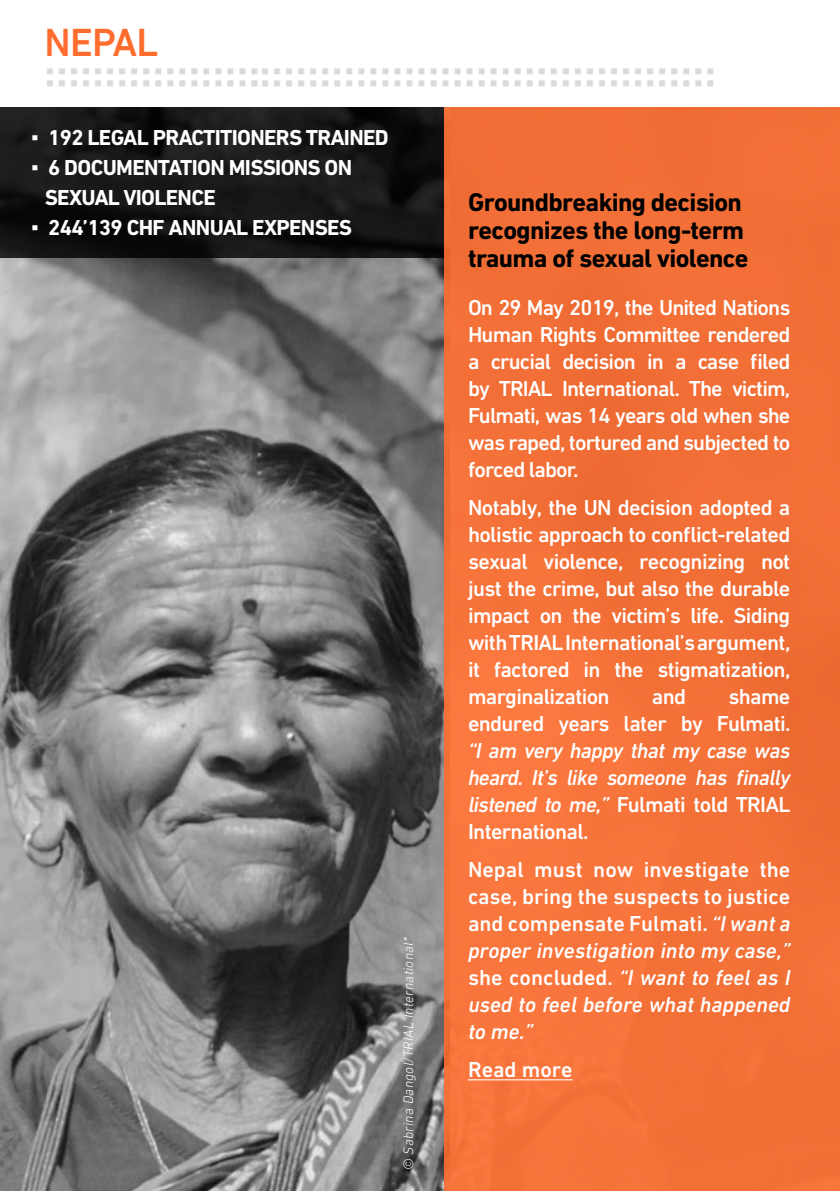
<style>
.page{position:relative;width:840px;height:1191px;background:#fff}
.page>*{position:absolute;margin:0;border:0;box-sizing:border-box;transform-origin:0 0}
.t1{font:500 40px "DIN Next CYR";letter-spacing:-.02em;color:#ff6d2e}
.t2{font:700 26px/28px "DIN Next CYR";letter-spacing:-.025em;color:#000}
.t3{font:500 22px/27px "DIN Next CYR";letter-spacing:-.03em;color:#fff;text-align:justify}
.t4{font:italic 500 22px/27px "DIN Next CYR";letter-spacing:-.03em;color:#fff;text-align:justify}
.t5{font:700 22px/30px "DIN Next CYR";letter-spacing:-.03em;color:#fff}
.t6{font:500 22px "DIN Next CYR";color:#fff}
.t7{font:italic 300 14px "DIN Next CYR";letter-spacing:.02em;color:#fff}
.s1{font-family:"Arial";font-weight:400}
.s2{font-style:normal}
.s3{font-style:italic}
</style>
<div class="page">
<img style="left:0;top:258px;width:444px;height:933px">
<svg style="left:0;top:108px;width:444px;height:150px;background:#151515"></svg>
<div style="left:444px;top:108px;width:395px;height:1083px;background:#f26f37"></div>
<hr style="left:468px;top:1079px;width:104px;height:1px;background:#fff">
<img style="left:264px;top:68px;width:448px;height:19px">
<img style="left:47px;top:68px;width:217px;height:19px">
<h1 class="t1" style="left:45px;top:19px;width:115px">NEPAL</h1>
<p class="t5" style="left:31px;top:122px;width:359px"><span class="s1">▪</span> 192 LEGAL PRACTITIONERS TRAINED</p>
<p class="t5" style="left:45px;top:152px;width:309px;text-indent:-14px"><span class="s1">▪</span> 6 DOCUMENTATION MISSIONS ON<br>SEXUAL VIOLENCE</p>
<p class="t5" style="left:31px;top:212px;width:322px"><span class="s1">▪</span> 244’139 CHF ANNUAL EXPENSES</p>
<p class="t7" style="left:400px;top:1170px;width:234px;rotate:-90deg">© Sabrina Dangol/TRIAL International*</p>
<p class="t2" style="left:468px;top:188px;width:282px">Groundbreaking decision recognizes the long-term trauma of sexual violence</p>
<p class="t3" style="left:468px;top:294px;width:324px">On 29 May 2019, the United Nations Human Rights Committee rendered a crucial decision in a case filed by TRIAL International. The victim, Fulmati, was 14 years old when she was raped, tortured and subjected to forced labor.</p>
<p class="t3" style="left:468px;top:494px;width:324px">Notably, the UN decision adopted a holistic approach to conflict-related sexual violence, recognizing not just the crime, but also the durable impact on the victim’s life. Siding with TRIAL International’s argument, it factored in the stigmatization, marginalization</p>
<p class="t3" style="left:468px;top:683px;width:324px;text-align:right">shame<br>endured years later by Fulmati.</p>
<p class="t4" style="left:468px;top:737px;width:324px">“I am very happy that my case was heard. It’s like someone has finally listened to me,” <span class="s2">Fulmati told TRIAL International.</span></p>
<p class="t3" style="left:468px;top:856px;width:324px">Nepal must now investigate the case, bring the suspects to justice and compensate Fulmati. <span class="s3">“I want a proper investigation into my case,” </span>she concluded. <span class="s3">“I want to feel as I used to feel before what happened to me.”</span></p>
<p class="t6" style="left:468px;top:1057px;width:106px">Read more</p>
<p class="t3" style="left:651px;top:683px;width:36px">and</p>
</div>
